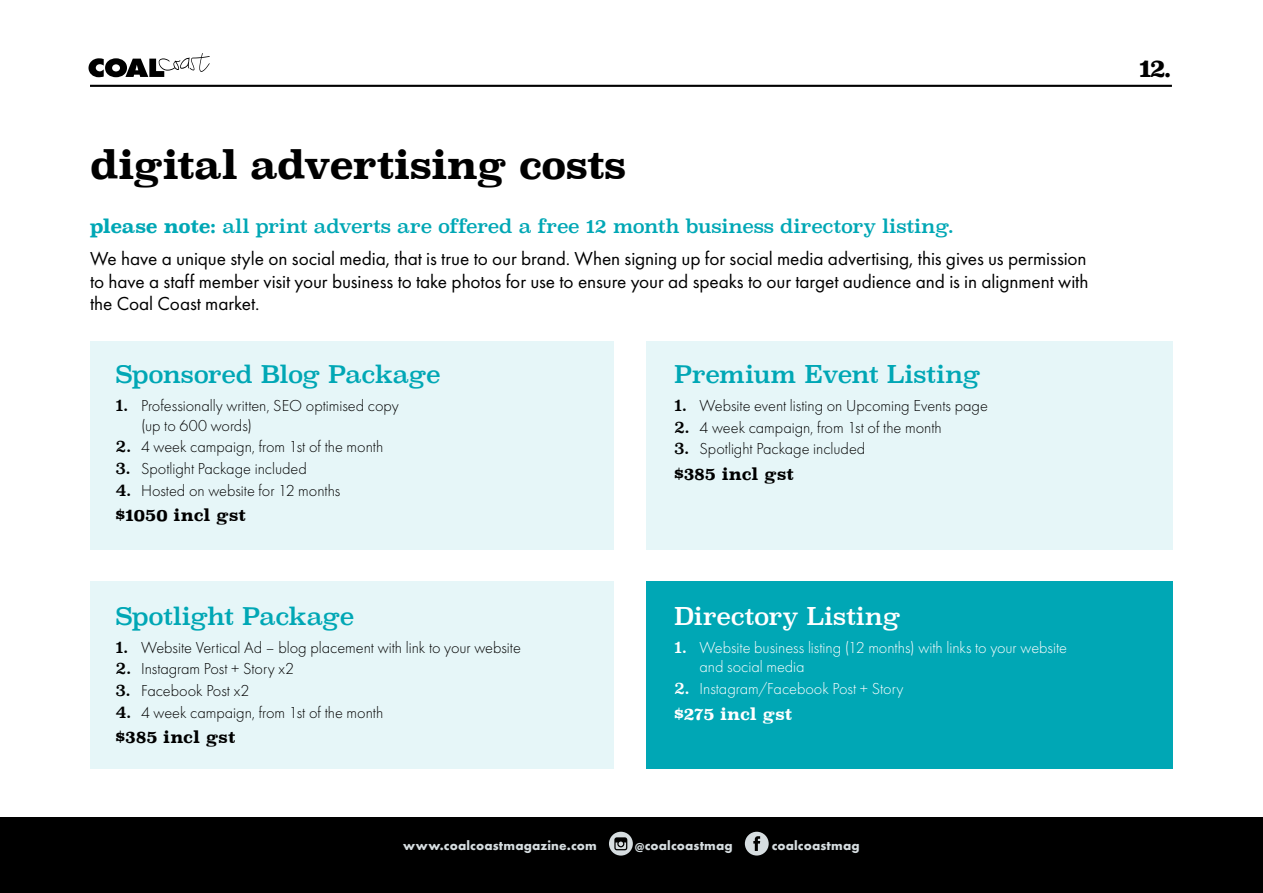
<style>
.page{position:relative;width:1263px;height:893px;background:#fff}
.page>*{position:absolute;margin:0;border:0;box-sizing:border-box;transform-origin:0 0}
.t1{font:700 39px "Superclarendon";letter-spacing:-.025em;color:#000}
.t2{font:24px "Superclarendon";letter-spacing:-.02em;color:#00a7b5}
.t3{font:24px "Superclarendon";letter-spacing:-.015em;color:#fff}
.t4{font:700 24px "Superclarendon";color:#000}
.t5{font:19.5px/22.5px "Futura PT";letter-spacing:-.005em;color:#000;text-align:justify}
.t6{font:18.9px "Superclarendon";letter-spacing:-.02em;color:#00a7b5}
.t7{font:300 16.5px/19.5px "Futura PT";color:#000}
.t8{font:300 16.5px/19.5px "Futura PT";color:#fff}
.t9{font:700 16.5px "Superclarendon";letter-spacing:-.01em;color:#000}
.t10{font:700 16.5px "Superclarendon";letter-spacing:-.01em;color:#fff}
.t11{font:700 13.5px "Futura PT";letter-spacing:.01em;color:#d6dde0}
.s1{font-weight:700}
.s2{font-family:"Superclarendon";font-weight:400}
</style>
<div class="page">
<svg style="left:89px;top:53px;width:121px;height:24px"></svg>
<div style="left:0;top:818px;width:1263px;height:75px;background:#000"></div>
<svg style="left:609px;top:832px;width:24px;height:24px"></svg>
<svg style="left:745px;top:832px;width:24px;height:23px"></svg>
<hr style="left:90px;top:85px;width:1082px;height:2px;background:#000">
<div style="left:90px;top:581px;width:523px;height:187px;background:#e6f6f8"></div>
<div style="left:646px;top:581px;width:527px;height:187px;background:#00a7b5"></div>
<div style="left:90px;top:341px;width:523px;height:209px;background:#e6f6f8"></div>
<div style="left:646px;top:341px;width:527px;height:209px;background:#e6f6f8"></div>
<h1 class="t1" style="left:90px;top:136px;width:538px">digital advertising costs</h1>
<p class="t6" style="left:90px;top:213px;width:865px"><span class="s1">please note:</span> all print adverts are offered a free 12 month business directory listing.</p>
<p class="t5" style="left:90px;top:248px;width:1000px">We have a unique style on social media, that is true to our brand. When signing up for social media advertising, this gives us permission to have a staff member visit your business to take photos for use to ensure your ad speaks to our target audience and is in alignment with the Coal Coast market.</p>
<h2 class="t2" style="left:116px;top:358px;width:327px">Sponsored Blog Package</h2>
<p class="t7" style="left:141px;top:396px;width:259px;text-indent:-26px"><span class="s2">1.</span> Professionally written, SEO optimised copy (up to 600 words)</p>
<p class="t7" style="left:116px;top:437px;width:269px"><span class="s2">2.</span> 4 week campaign, from 1st of the month</p>
<p class="t7" style="left:116px;top:459px;width:193px"><span class="s2">3.</span> Spotlight Package included</p>
<p class="t7" style="left:116px;top:480px;width:226px"><span class="s2">4.</span> Hosted on website for 12 months</p>
<p class="t9" style="left:116px;top:503px;width:132px">$1050 incl gst</p>
<h2 class="t2" style="left:116px;top:600px;width:240px">Spotlight Package</h2>
<p class="t7" style="left:116px;top:638px;width:407px"><span class="s2">1.</span> Website Vertical Ad – blog placement with link to your website</p>
<p class="t7" style="left:116px;top:659px;width:180px"><span class="s2">2.</span> Instagram Post + Story x2</p>
<p class="t7" style="left:116px;top:681px;width:135px"><span class="s2">3.</span> Facebook Post x2</p>
<p class="t7" style="left:116px;top:702px;width:269px"><span class="s2">4.</span> 4 week campaign, from 1st of the month</p>
<p class="t9" style="left:116px;top:725px;width:122px">$385 incl gst</p>
<h2 class="t2" style="left:674px;top:358px;width:308px">Premium Event Listing</h2>
<p class="t7" style="left:674px;top:396px;width:315px"><span class="s2">1.</span> Website event listing on Upcoming Events page</p>
<p class="t7" style="left:674px;top:418px;width:269px"><span class="s2">2.</span> 4 week campaign, from 1st of the month</p>
<p class="t7" style="left:674px;top:439px;width:193px"><span class="s2">3.</span> Spotlight Package included</p>
<p class="t9" style="left:674px;top:462px;width:122px">$385 incl gst</p>
<h2 class="t3" style="left:674px;top:600px;width:228px">Directory Listing</h2>
<p class="t8" style="left:699px;top:638px;width:369px;text-indent:-26px"><span class="s2">1.</span> Website business listing (12 months) with links to your website and social media</p>
<p class="t8" style="left:674px;top:679px;width:231px"><span class="s2">2.</span> Instagram/Facebook Post + Story</p>
<p class="t10" style="left:674px;top:701px;width:120px">$275 incl gst</p>
<p class="t11" style="left:403px;top:837px;width:195px">www.coalcoastmagazine.com</p>
<p class="t11" style="left:635px;top:837px;width:99px">@coalcoastmag</p>
<p class="t11" style="left:772px;top:837px;width:90px">coalcoastmag</p>
<h2 class="t4" style="left:1139px;top:51px;width:34px">12.</h2>
</div>
